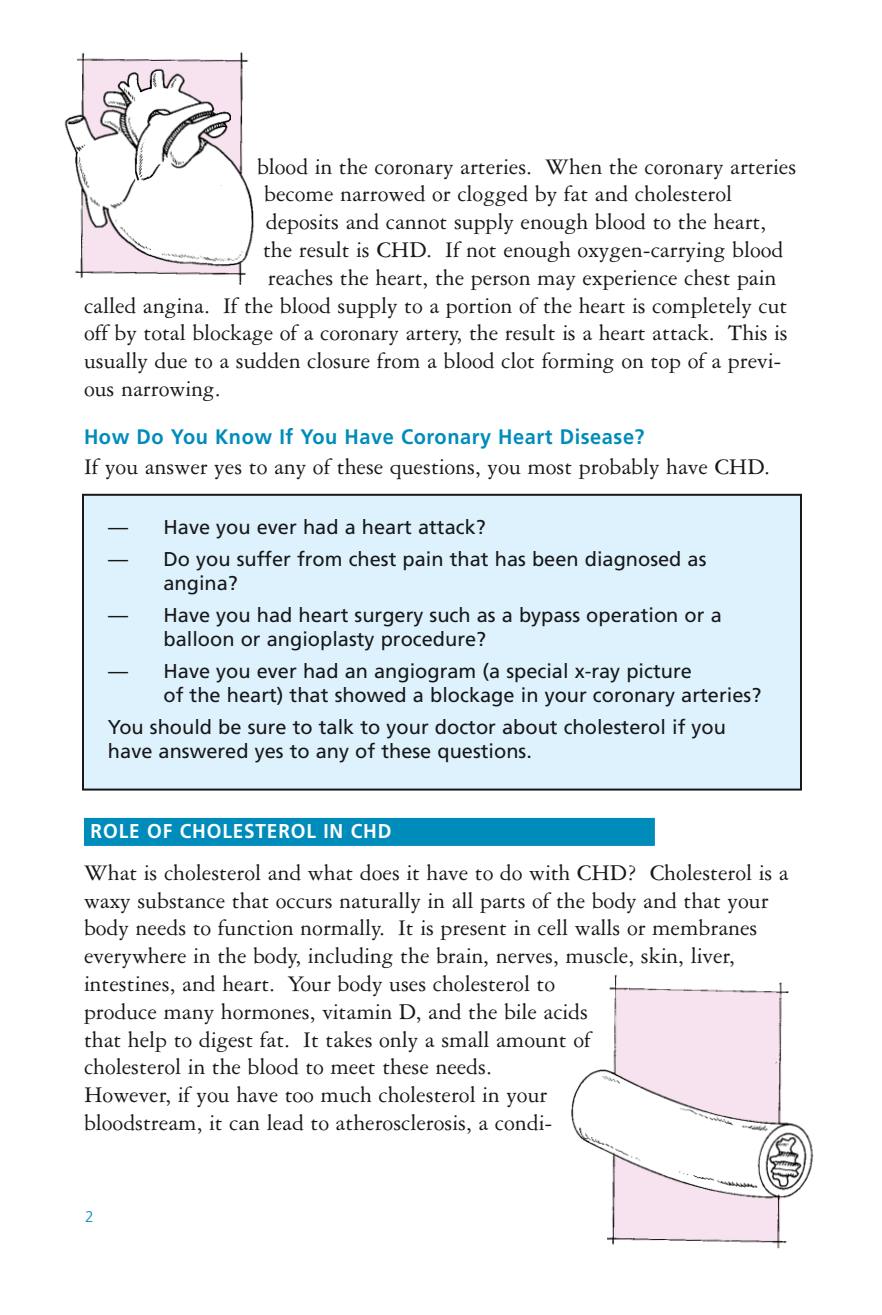
<style>
.page{position:relative;width:882px;height:1315px;background:#fff}
.page>*{position:absolute;margin:0;border:0;box-sizing:border-box;transform-origin:0 0}
.t1{font:24px/27.8px "American Garamond BT";color:#171819}
.t2{font:700 21px "Frutiger";letter-spacing:.03em;color:#008cbb;scale:.95 1}
.t3{font:20px/24px "Frutiger";color:#171819}
.t4{font:700 20px "Frutiger";letter-spacing:.045em;color:#fff;scale:.95 1}
.t5{font:300 15.6px "Frutiger";color:#008cbb}
</style>
<div class="page">
<div style="left:83px;top:495px;width:718px;height:294px;background:#def2fd"></div>
<div style="left:82px;top:494px;width:720px;height:296px;border:2px solid #171819"></div>
<div style="left:84px;top:818px;width:571px;height:28px;background:#008cbb"></div>
<img style="left:571px;top:974px;width:243px;height:275px">
<img style="left:64px;top:52px;width:190px;height:233px">
<p class="t1" style="left:257px;top:154px;width:541px">blood in the coronary arteries. When the coronary arteries</p>
<p class="t1" style="left:264px;top:182px;width:469px">become narrowed or clogged by fat and cholesterol</p>
<p class="t1" style="left:266px;top:209px;width:502px">deposits and cannot supply enough blood to the heart,</p>
<p class="t1" style="left:263px;top:237px;width:522px">the result is CHD. If not enough oxygen-carrying blood</p>
<p class="t1" style="left:268px;top:265px;width:510px">reaches the heart, the person may experience chest pain</p>
<p class="t1" style="left:84px;top:293px;width:705px">called angina. If the blood supply to a portion of the heart is completely cut</p>
<p class="t1" style="left:84px;top:321px;width:705px">off by total blockage of a coronary artery, the result is a heart attack. This is</p>
<p class="t1" style="left:84px;top:348px;width:699px">usually due to a sudden closure from a blood clot forming on top of a previ-</p>
<p class="t1" style="left:84px;top:376px;width:138px">ous narrowing.</p>
<p class="t2" style="left:84px;top:428px;width:592px">How Do You Know If You Have Coronary Heart Disease?</p>
<p class="t1" style="left:84px;top:454px;width:688px">If you answer yes to any of these questions, you most probably have CHD.</p>
<p class="t3" style="left:108px;top:516px;width:379px">— Have you ever had a heart attack?</p>
<p class="t3" style="left:164px;top:548px;width:544px;text-indent:-55px">— Do you suffer from chest pain that has been diagnosed as angina?</p>
<p class="t3" style="left:164px;top:604px;width:560px;text-indent:-55px">— Have you had heart surgery such as a bypass operation or a balloon or angioplasty procedure?</p>
<p class="t3" style="left:164px;top:660px;width:599px;text-indent:-55px">— Have you ever had an angiogram (a special x-ray picture<br>of the heart) that showed a blockage in your coronary arteries?</p>
<p class="t3" style="left:108px;top:716px;width:620px">You should be sure to talk to your doctor about cholesterol if you have answered yes to any of these questions.</p>
<p class="t4" style="left:91px;top:823px;width:318px">ROLE OF CHOLESTEROL IN CHD</p>
<p class="t1" style="left:84px;top:860px;width:706px">What is cholesterol and what does it have to do with CHD? Cholesterol is a waxy substance that occurs naturally in all parts of the body and that your body needs to function normally. It is present in cell walls or membranes everywhere in the body, including the brain, nerves, muscle, skin, liver, intestines, and heart. Your body uses cholesterol to<br>produce many hormones, vitamin D, and the bile acids<br>that help to digest fat. It takes only a small amount of<br>cholesterol in the blood to meet these needs.<br>However, if you have too much cholesterol in your<br>bloodstream, it can lead to atherosclerosis, a condi-</p>
<p class="t5" style="left:85px;top:1210px;width:10px">2</p>
</div>
